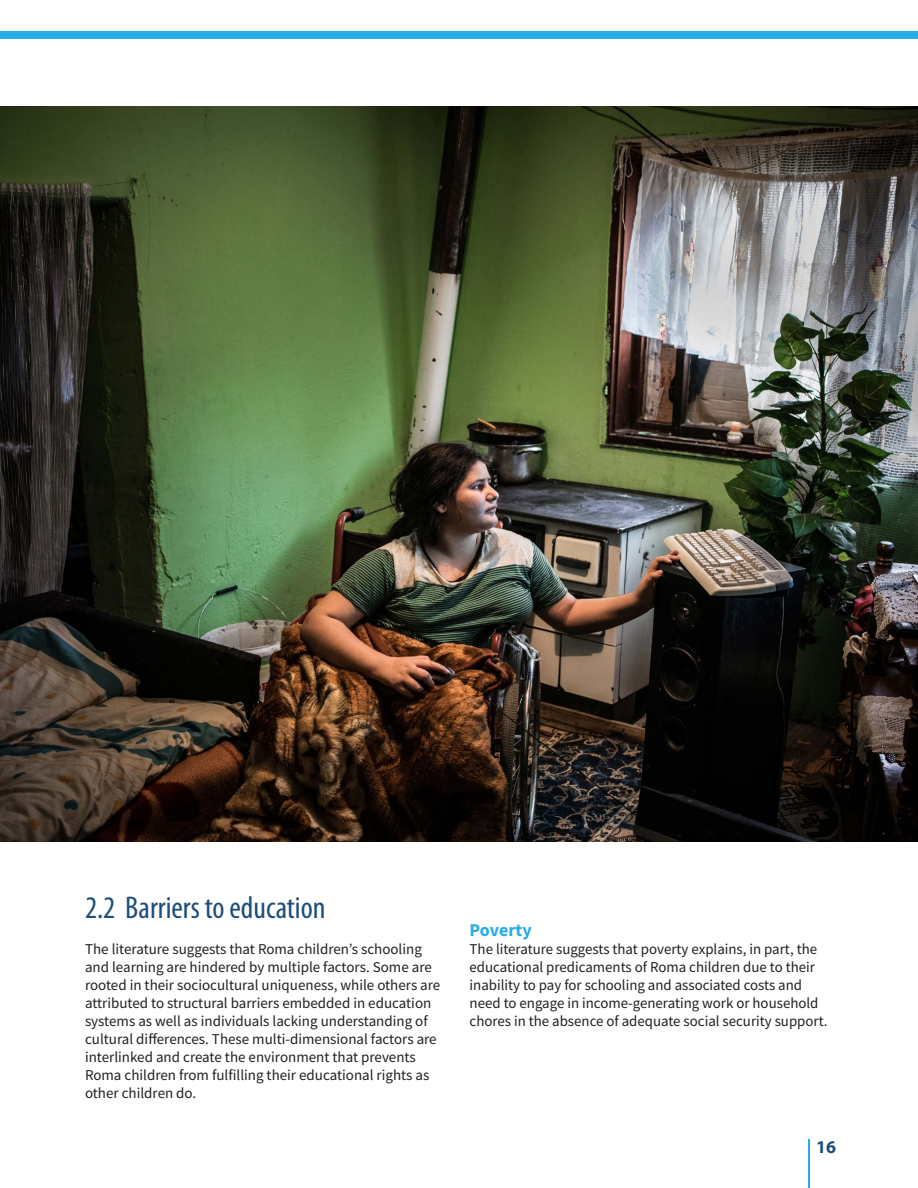
<style>
.page{position:relative;width:918px;height:1188px;background:#fff}
.page>*{position:absolute;margin:0;border:0;box-sizing:border-box;transform-origin:0 0}
.t1{font:condensed 31.5px "Myriad Pro";color:#1d4e79}
.t2{font:700 18px "Source Sans Pro";letter-spacing:-.005em;color:#27ade3}
.t3{font:700 18px "Myriad Pro";color:#1d4e79}
.t4{font:15px/18px "Source Sans Pro";color:#231f20}
</style>
<div class="page">
<div style="left:0;top:31px;width:918px;height:8px;background:#27ade3"></div>
<hr style="left:808px;top:1139px;width:2px;height:49px;background:#27ade3">
<img style="left:0;top:106px;width:918px;height:736px">
<h1 class="t1" style="left:85px;top:889px;width:242px">2.2 Barriers to education</h1>
<p class="t4" style="left:85px;top:940px;width:357px">The literature suggests that Roma children’s schooling and learning are hindered by multiple factors. Some are rooted in their sociocultural uniqueness, while others are attributed to structural barriers embedded in education systems as well as individuals lacking understanding of cultural differences. These multi-dimensional factors are interlinked and create the environment that prevents Roma children from fulfilling their educational rights as other children do.</p>
<p class="t2" style="left:470px;top:918px;width:64px">Poverty</p>
<p class="t4" style="left:470px;top:940px;width:359px">The literature suggests that poverty explains, in part, the educational predicaments of Roma children due to their inability to pay for schooling and associated costs and need to engage in income-generating work or household chores in the absence of adequate social security support.</p>
<p class="t3" style="left:816px;top:1135px;width:21px">16</p>
</div>
